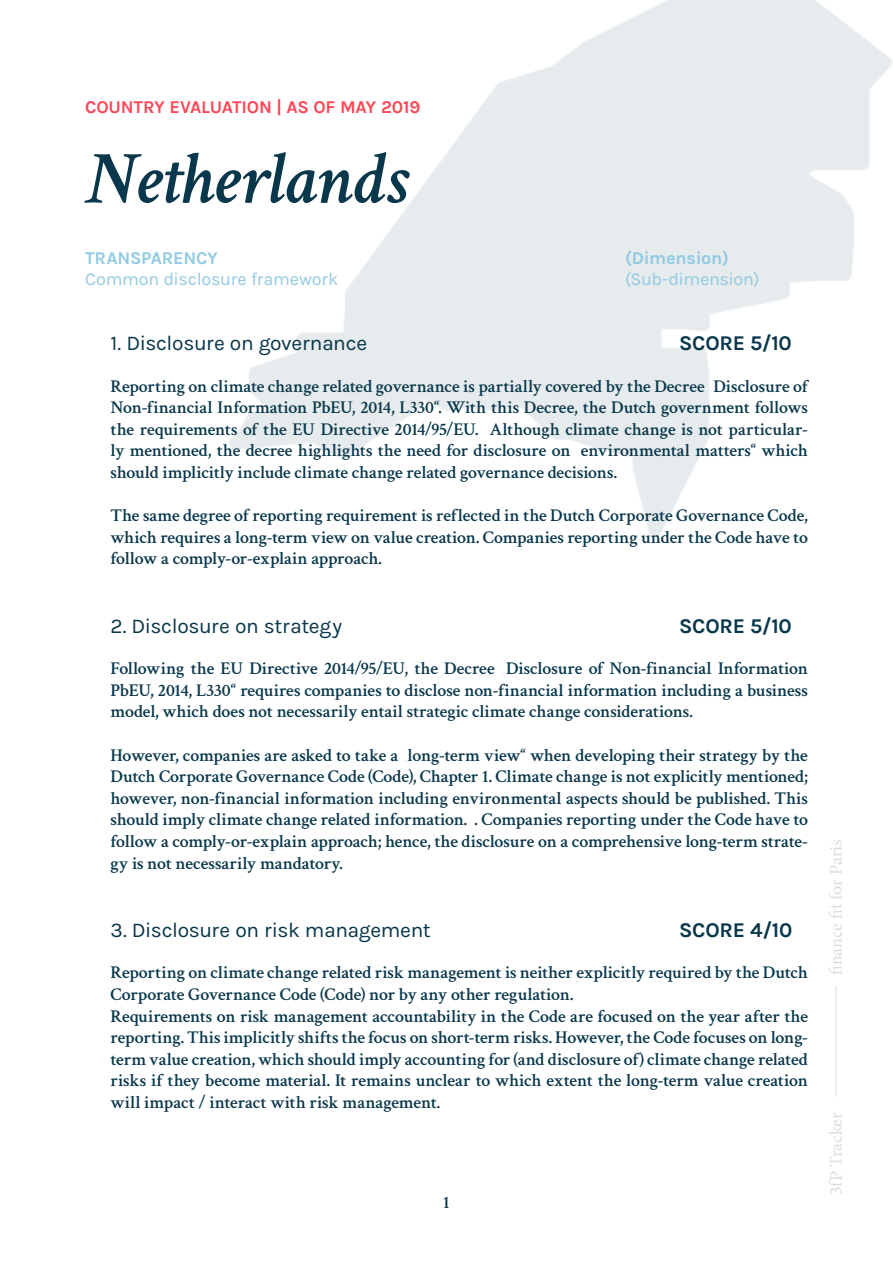
<style>
.page{position:relative;width:893px;height:1263px;background:#fff}
.page>*{position:absolute;margin:0;border:0;box-sizing:border-box;transform-origin:0 0}
.t1{font:italic 600 75px "Crimson Text";letter-spacing:-.01em;color:#09374b}
.t2{font:21px "Karla";letter-spacing:-.015em;color:#09374b}
.t3{font:700 21px "Karla";letter-spacing:-.01em;color:#09374b}
.t4{font:600 18px/21.6px "Crimson Text";letter-spacing:-.01em;color:#09374b;text-align:justify}
.t5{font:18px "Karla";letter-spacing:-.015em;color:#92cae4}
.t6{font:700 18px "Karla";letter-spacing:-.01em;color:#ff4757}
.t7{font:18px "Minion Pro";letter-spacing:-.005em;color:#ddd}
.t8{font:700 18px "Karla";letter-spacing:-.015em;color:#92cae4}
</style>
<div class="page">
<hr style="left:836px;top:986px;width:1px;height:110px;background:#ddd">
<p class="t6" style="left:85px;top:96px;width:337px">COUNTRY EVALUATION | AS OF MAY 2019</p>
<p class="t1" style="left:85px;top:126px;width:325px">Netherlands</p>
<p class="t8" style="left:85px;top:247px;width:135px">TRANSPARENCY</p>
<p class="t8" style="left:625px;top:247px;width:106px">(Dimension)</p>
<p class="t5" style="left:85px;top:270px;width:255px">Common disclosure framework</p>
<p class="t5" style="left:625px;top:270px;width:136px">(Sub-dimension)</p>
<p class="t2" style="left:111px;top:332px;width:258px">1. Disclosure on governance</p>
<p class="t3" style="left:679px;top:331px;width:114px">SCORE 5/10</p>
<p class="t4" style="left:111px;top:374px;width:699px">Reporting on climate change related governance is partially covered by the Decree „Disclosure of Non-financial Information PbEU, 2014, L330“. With this Decree, the Dutch government follows the requirements of the EU Directive 2014/95/EU. Although climate change is not particular&shy;ly mentioned, the decree highlights the need for disclosure on „environmental matters“ which should implicitly include climate change related governance decisions.</p>
<p class="t4" style="left:111px;top:503px;width:699px">The same degree of reporting requirement is reflected in the Dutch Corporate Governance Code, which requires a long-term view on value creation. Companies reporting under the Code have to follow a comply-or-explain approach.</p>
<p class="t2" style="left:111px;top:614px;width:233px">2. Disclosure on strategy</p>
<p class="t3" style="left:679px;top:614px;width:114px">SCORE 5/10</p>
<p class="t4" style="left:111px;top:656px;width:699px">Following the EU Directive 2014/95/EU, the Decree „Disclosure of Non-financial Information PbEU, 2014, L330“ requires companies to disclose non-financial information including a business model, which does not necessarily entail strategic climate change considerations.</p>
<p class="t4" style="left:111px;top:743px;width:699px">However, companies are asked to take a „long-term view“ when developing their strategy by the Dutch Corporate Governance Code (Code), Chapter 1. Climate change is not explicitly mentioned; however, non-financial information including environmental aspects should be published. This should imply climate change related information. . Companies reporting under the Code have to follow a comply-or-explain approach; hence, the disclosure on a comprehensive long-term strate&shy;gy is not necessarily mandatory.</p>
<p class="t2" style="left:111px;top:918px;width:322px">3. Disclosure on risk management</p>
<p class="t3" style="left:679px;top:918px;width:115px">SCORE 4/10</p>
<p class="t4" style="left:111px;top:961px;width:699px">Reporting on climate change related risk management is neither explicitly required by the Dutch<br>Corporate Governance Code (Code) nor by any other regulation.</p>
<p class="t4" style="left:111px;top:1004px;width:699px">Requirements on risk management accountability in the Code are focused on the year after the reporting. This implicitly shifts the focus on short-term risks. However, the Code focuses on long&shy;term value creation, which should imply accounting for (and disclosure of) climate change related risks if they become material. It remains unclear to which extent the long-term value creation will impact / interact with risk management.</p>
<p class="t4" style="left:443px;top:1190px;width:9px">1</p>
<p class="t7" style="left:824px;top:975px;width:137px;rotate:-90deg">finance fit for Paris</p>
<p class="t7" style="left:824px;top:1195px;width:84px;rotate:-90deg">3fP Tracker</p>
</div>
